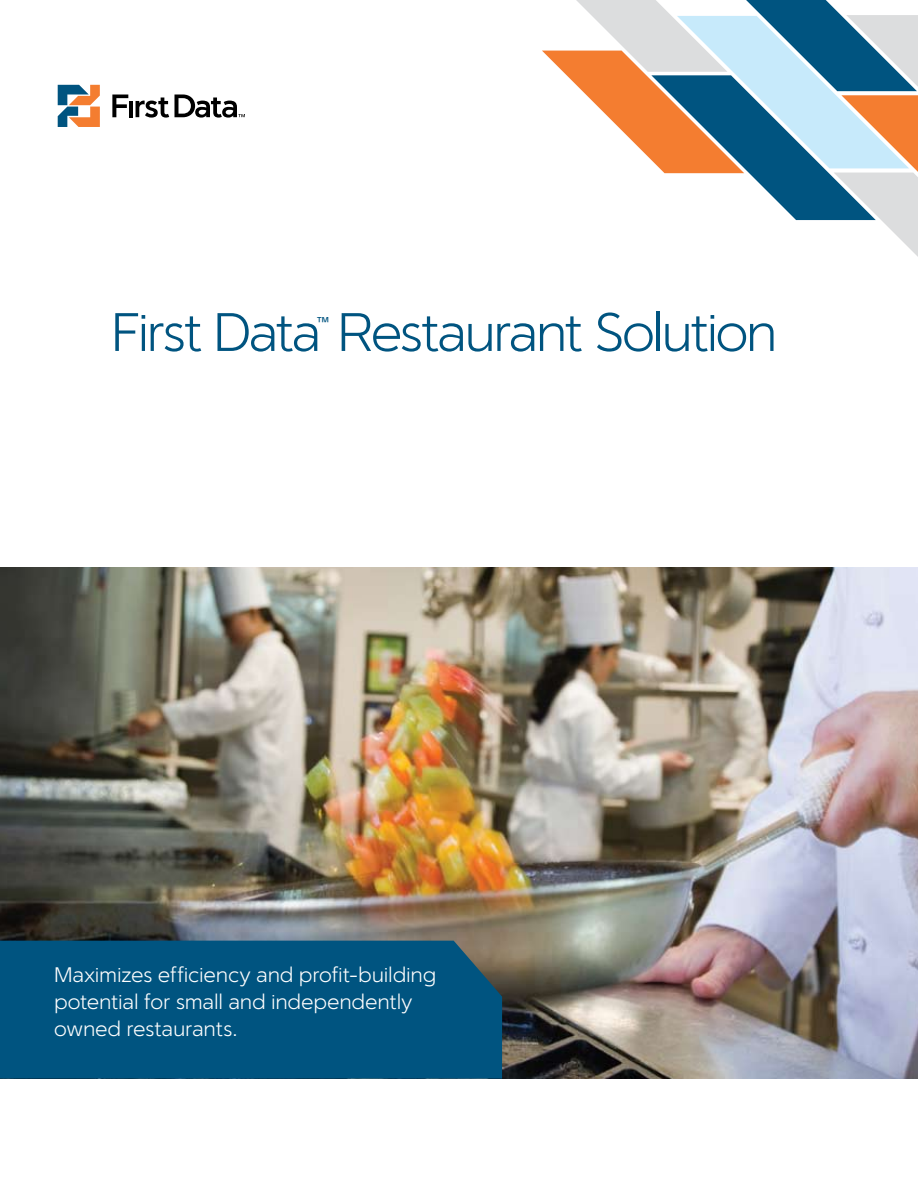
<style>
.page{position:relative;width:918px;height:1188px;background:#fff}
.page>*{position:absolute;margin:0;border:0;box-sizing:border-box;transform-origin:0 0}
.t1{font:300 54px "Simple Sans";letter-spacing:-.06em;color:#005480}
.t2{font:300 30px "Simple Sans";color:#005480}
.t3{font:300 21px/27px "Simple Sans";letter-spacing:-.015em;color:#fff}
</style>
<div class="page">
<img style="left:0;top:567px;width:918px;height:512px">
<svg style="left:542px;top:0;width:376px;height:257px"></svg>
<div style="left:0;top:941px;width:502px;height:138px;background:#005480"></div>
<svg style="left:58px;top:85px;width:42px;height:42px"></svg>
<hr style="left:130px;top:101px;width:3px;height:16px;background:#000">
<svg style="left:112px;top:95px;width:16px;height:22px"></svg>
<svg style="left:136px;top:95px;width:109px;height:23px"></svg>
<h1 class="t1" style="left:111px;top:300px;width:668px">First Data Restaurant Solution</h1>
<h2 class="t2" style="left:316px;top:309px;width:16px">™</h2>
<p class="t3" style="left:54px;top:961px;width:384px">Maximizes efficiency and profit-building potential for small and independently owned restaurants.</p>
</div>
